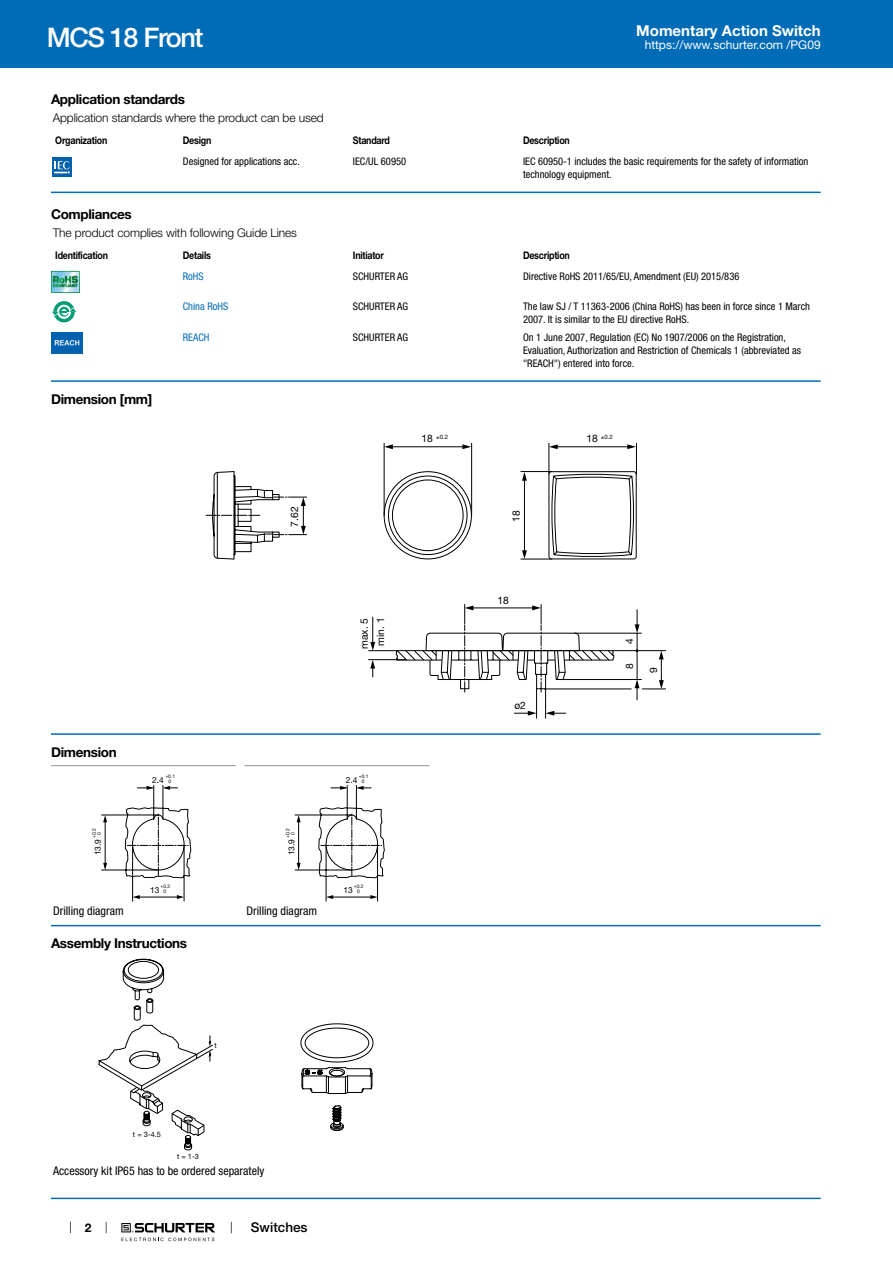
<style>
.page{position:relative;width:893px;height:1263px;background:#fff}
.page>*{position:absolute;margin:0;border:0;box-sizing:border-box;transform-origin:0 0}
.t1{font:500 27px "Helvetica Neue LT";letter-spacing:-.05em;color:#fff}
.t2{font:700 15px "Helvetica Neue LT";color:#fff}
.t3{font:700 13.5px "Helvetica Neue LT";letter-spacing:-.025em;color:#000}
.t4{font:500 13.5px "Helvetica Neue LT";color:#000}
.t5{font:300 12px "Helvetica Neue LT";letter-spacing:-.01em;color:#000}
.t6{font:condensed 12px "Helvetica Neue LT";color:#000}
.t7{font:12px "Helvetica Neue LT";color:#fff}
.t8{font:700 12px "Helvetica Neue LT";color:#000}
.t9{font:condensed 10.5px/12.6px "Helvetica Neue LT";color:#000}
.t10{font:700 10.5px "Helvetica Neue LT";letter-spacing:-.025em;color:#000;scale:.85 1}
.t11{font:condensed 10.5px "Helvetica Neue LT";color:#006bb6}
.t12{font:10.2px/16.5px "Helvetica Neue LT";color:#000;text-align:center}
.t13{font:8.4px "Helvetica Neue LT";color:#000}
.t14{font:7.35px "Helvetica Neue LT";color:#000}
.t15{font:6px "Helvetica Neue LT";color:#000}
.t16{font:4.95px/5.1px "Helvetica Neue LT";color:#000;text-align:center}
</style>
<div class="page">
<svg style="left:70px;top:1221px;width:1px;height:12px"></svg>
<svg style="left:121px;top:1223px;width:94px;height:18px"></svg>
<div style="left:0;top:0;width:893px;height:68px;background:#006bb6"></div>
<svg style="left:52px;top:157px;width:20px;height:20px"></svg>
<div style="left:52px;top:157px;width:19px;height:19px;background:#0060a9"></div>
<svg style="left:54px;top:161px;width:16px;height:13px"></svg>
<hr style="left:51px;top:192px;width:770px;height:1px;background:#006bb6">
<img style="left:51px;top:271px;width:29px;height:22px">
<svg style="left:53px;top:301px;width:22px;height:21px"></svg>
<svg style="left:57px;top:305px;width:14px;height:14px"></svg>
<svg style="left:52px;top:307px;width:25px;height:9px"></svg>
<img style="left:51px;top:332px;width:32px;height:21px">
<hr style="left:51px;top:380px;width:770px;height:2px;background:#006bb6">
<svg style="left:384px;top:443px;width:253px;height:275px"></svg>
<svg style="left:462px;top:444px;width:9px;height:5px"></svg>
<svg style="left:384px;top:444px;width:9px;height:5px"></svg>
<svg style="left:627px;top:444px;width:9px;height:5px"></svg>
<svg style="left:549px;top:444px;width:9px;height:5px"></svg>
<svg style="left:528px;top:711px;width:9px;height:5px"></svg>
<svg style="left:546px;top:711px;width:8px;height:5px"></svg>
<svg style="left:369px;top:457px;width:297px;height:243px"></svg>
<svg style="left:206px;top:472px;width:101px;height:86px"></svg>
<hr style="left:51px;top:733px;width:770px;height:2px;background:#006bb6">
<hr style="left:51px;top:765px;width:185px;height:1px;background:#939598">
<svg style="left:101px;top:785px;width:90px;height:116px"></svg>
<hr style="left:244px;top:765px;width:185px;height:1px;background:#939598">
<svg style="left:295px;top:785px;width:89px;height:116px"></svg>
<hr style="left:51px;top:925px;width:770px;height:1px;background:#006bb6">
<svg style="left:99px;top:959px;width:114px;height:191px"></svg>
<svg style="left:300px;top:1023px;width:73px;height:108px"></svg>
<hr style="left:51px;top:1197px;width:770px;height:2px;background:#006bb6">
<h1 class="t1" style="left:47px;top:21px;width:158px">MCS 18 Front</h1>
<h2 class="t2" style="left:636px;top:21px;width:186px">Momentary Action Switch</h2>
<p class="t7" style="left:645px;top:38px;width:178px">https://www.schurter.com /PG09</p>
<p class="t3" style="left:51px;top:91px;width:135px">Application standards</p>
<p class="t5" style="left:53px;top:110px;width:272px">Application standards where the product can be used</p>
<p class="t10" style="left:55px;top:134px;width:63px">Organization</p>
<p class="t10" style="left:183px;top:134px;width:35px">Design</p>
<p class="t10" style="left:353px;top:134px;width:45px">Standard</p>
<p class="t10" style="left:523px;top:134px;width:57px">Description</p>
<p class="t9" style="left:183px;top:155px;width:119px">Designed for applications acc.</p>
<p class="t9" style="left:353px;top:155px;width:55px">IEC/UL 60950</p>
<p class="t9" style="left:523px;top:155px;width:287px">IEC 60950-1 includes the basic requirements for the safety of information technology equipment.</p>
<p class="t3" style="left:51px;top:206px;width:82px">Compliances</p>
<p class="t5" style="left:53px;top:226px;width:246px">The product complies with following Guide Lines</p>
<p class="t10" style="left:55px;top:249px;width:64px">Identification</p>
<p class="t10" style="left:183px;top:249px;width:35px">Details</p>
<p class="t10" style="left:353px;top:249px;width:38px">Initiator</p>
<p class="t10" style="left:523px;top:249px;width:57px">Description</p>
<p class="t11" style="left:183px;top:271px;width:22px">RoHS</p>
<p class="t9" style="left:353px;top:270px;width:57px">SCHURTER AG</p>
<p class="t9" style="left:523px;top:270px;width:218px">Directive RoHS 2011/65/EU, Amendment (EU) 2015/836</p>
<p class="t11" style="left:183px;top:300px;width:47px">China RoHS</p>
<p class="t9" style="left:353px;top:300px;width:57px">SCHURTER AG</p>
<p class="t9" style="left:523px;top:300px;width:289px">The law SJ / T 11363-2006 (China RoHS) has been in force since 1 March<br>2007. It is similar to the EU directive RoHS.</p>
<p class="t11" style="left:183px;top:332px;width:28px">REACH</p>
<p class="t9" style="left:353px;top:331px;width:57px">SCHURTER AG</p>
<p class="t9" style="left:523px;top:331px;width:279px">On 1 June 2007, Regulation (EC) No 1907/2006 on the Registration,<br>Evaluation, Authorization and Restriction of Chemicals 1 (abbreviated as "REACH") entered into force.</p>
<p class="t3" style="left:51px;top:390px;width:103px">Dimension [mm]</p>
<p class="t12" style="left:421px;top:430px;width:13px">18</p>
<p class="t12" style="left:586px;top:430px;width:13px">18</p>
<p class="t15" style="left:436px;top:434px;width:13px">±0.2</p>
<p class="t15" style="left:601px;top:434px;width:13px">±0.2</p>
<p class="t12" style="left:286px;top:526px;width:21px;rotate:-90deg">7.62</p>
<p class="t12" style="left:356px;top:649px;width:33px;rotate:-90deg">max. 5 min. 1</p>
<p class="t3" style="left:51px;top:743px;width:67px">Dimension</p>
<p class="t16" style="left:92px;top:838px;width:11px;rotate:-90deg">+0.2<br>0</p>
<p class="t13" style="left:93px;top:855px;width:18px;rotate:-90deg">13.9</p>
<p class="t6" style="left:53px;top:904px;width:72px">Drilling diagram</p>
<p class="t13" style="left:152px;top:775px;width:13px">2.4</p>
<p class="t16" style="left:165px;top:774px;width:11px">+0.1<br>0</p>
<p class="t13" style="left:150px;top:885px;width:11px">13</p>
<p class="t16" style="left:160px;top:883px;width:11px">+0.2<br>0</p>
<p class="t3" style="left:51px;top:935px;width:138px">Assembly Instructions</p>
<p class="t16" style="left:285px;top:838px;width:11px;rotate:-90deg">+0.2<br>0</p>
<p class="t13" style="left:286px;top:855px;width:18px;rotate:-90deg">13.9</p>
<p class="t6" style="left:247px;top:904px;width:72px">Drilling diagram</p>
<p class="t13" style="left:346px;top:775px;width:13px">2.4</p>
<p class="t16" style="left:359px;top:774px;width:11px">+0.1<br>0</p>
<p class="t13" style="left:344px;top:885px;width:11px">13</p>
<p class="t16" style="left:354px;top:883px;width:11px">+0.2<br>0</p>
<p class="t14" style="left:133px;top:1130px;width:29px">t = 3-4.5</p>
<p class="t14" style="left:215px;top:1041px;width:4px">t</p>
<p class="t14" style="left:177px;top:1152px;width:23px">t = 1-3</p>
<p class="t6" style="left:53px;top:1163px;width:213px">Accessory kit IP65 has to be ordered separately</p>
<p class="t8" style="left:85px;top:1220px;width:8px">2</p>
<p class="t4" style="left:251px;top:1219px;width:58px">Switches</p>
<p class="t12" style="left:508px;top:522px;width:13px;rotate:-90deg">18</p>
<p class="t12" style="left:497px;top:592px;width:13px">18</p>
<p class="t12" style="left:514px;top:697px;width:13px">ø2</p>
<p class="t12" style="left:621px;top:644px;width:7px;rotate:-90deg">4</p>
<p class="t12" style="left:621px;top:669px;width:7px;rotate:-90deg">8</p>
<p class="t12" style="left:645px;top:673px;width:7px;rotate:-90deg">9</p>
</div>
